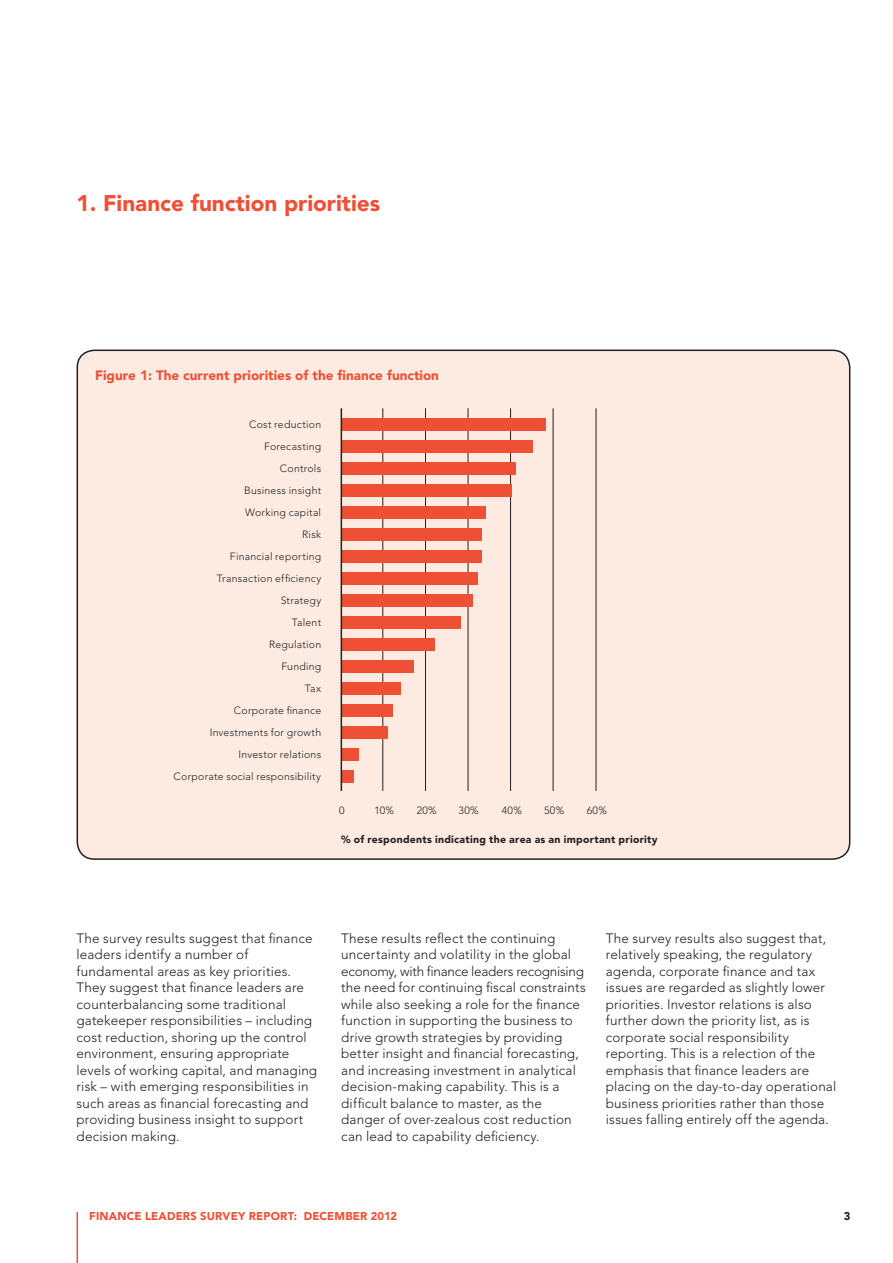
<style>
.page{position:relative;width:893px;height:1263px;background:#fff}
.page>*{position:absolute;margin:0;border:0;box-sizing:border-box;transform-origin:0 0}
.Heading_L1__Chapter{font:900 22.5px "Avenir LT Std";color:#ef4f34}
.body_text{font:300 13.5px/16.5px "Avenir LT Std";letter-spacing:.01em;color:#231f20}
.t1{font:900 13.5px "Avenir LT Std";color:#ef4f34}
.Footer_-_pub_title{font:900 11.25px "Avenir LT Std";letter-spacing:.015em;color:#ef4f34}
.t2{font:900 11.25px "Avenir LT Std";color:#231f20}
.table_text{font:300 10.5px "Avenir LT Std";letter-spacing:.02em;color:#231f20}
.table_text-2{font:900 10.5px "Avenir LT Std";letter-spacing:.025em;color:#231f20}
</style>
<div class="page">
<hr style="left:77px;top:1212px;width:1px;height:51px;background:#ef4f34">
<div style="left:77px;top:350px;width:773px;height:509px;background:#fdebe2;border-radius:17px"></div>
<hr style="left:425px;top:408px;width:1px;height:383px;background:#231f20">
<hr style="left:510px;top:408px;width:1px;height:383px;background:#231f20">
<hr style="left:553px;top:408px;width:1px;height:383px;background:#231f20">
<hr style="left:468px;top:408px;width:1px;height:383px;background:#231f20">
<hr style="left:383px;top:408px;width:1px;height:383px;background:#231f20">
<div style="left:341px;top:418px;width:204px;height:13px;background:#ef4f34"></div>
<div style="left:341px;top:440px;width:192px;height:13px;background:#ef4f34"></div>
<div style="left:341px;top:462px;width:175px;height:13px;background:#ef4f34"></div>
<div style="left:341px;top:484px;width:170px;height:13px;background:#ef4f34"></div>
<div style="left:341px;top:506px;width:145px;height:13px;background:#ef4f34"></div>
<div style="left:341px;top:528px;width:141px;height:13px;background:#ef4f34"></div>
<div style="left:341px;top:550px;width:141px;height:13px;background:#ef4f34"></div>
<div style="left:341px;top:572px;width:136px;height:13px;background:#ef4f34"></div>
<div style="left:341px;top:594px;width:132px;height:13px;background:#ef4f34"></div>
<div style="left:341px;top:616px;width:119px;height:13px;background:#ef4f34"></div>
<div style="left:341px;top:638px;width:94px;height:13px;background:#ef4f34"></div>
<div style="left:341px;top:660px;width:73px;height:13px;background:#ef4f34"></div>
<div style="left:341px;top:682px;width:60px;height:13px;background:#ef4f34"></div>
<div style="left:341px;top:704px;width:51px;height:13px;background:#ef4f34"></div>
<div style="left:341px;top:726px;width:47px;height:13px;background:#ef4f34"></div>
<div style="left:341px;top:748px;width:17px;height:13px;background:#ef4f34"></div>
<div style="left:341px;top:770px;width:13px;height:13px;background:#ef4f34"></div>
<hr style="left:341px;top:408px;width:1px;height:383px;background:#231f20">
<hr style="left:596px;top:408px;width:1px;height:383px;background:#231f20">
<p class="Heading_L1__Chapter" style="left:77px;top:190px;width:305px">1. Finance function priorities</p>
<p class="t1" style="left:95px;top:367px;width:345px">Figure 1: The current priorities of the finance function</p>
<p class="table_text" style="left:249px;top:418px;width:74px">Cost reduction</p>
<p class="table_text" style="left:264px;top:440px;width:59px">Forecasting</p>
<p class="table_text" style="left:280px;top:462px;width:43px">Controls</p>
<p class="table_text" style="left:244px;top:484px;width:78px">Business insight</p>
<p class="table_text" style="left:245px;top:506px;width:77px">Working capital</p>
<p class="table_text" style="left:302px;top:528px;width:20px">Risk</p>
<p class="table_text" style="left:230px;top:550px;width:93px">Financial reporting</p>
<p class="table_text" style="left:217px;top:572px;width:106px">Transaction efficiency</p>
<p class="table_text" style="left:281px;top:594px;width:42px">Strategy</p>
<p class="table_text" style="left:292px;top:616px;width:31px">Talent</p>
<p class="table_text" style="left:269px;top:638px;width:54px">Regulation</p>
<p class="table_text" style="left:281px;top:660px;width:41px">Funding</p>
<p class="table_text" style="left:305px;top:682px;width:18px">Tax</p>
<p class="table_text" style="left:234px;top:704px;width:89px">Corporate finance</p>
<p class="table_text" style="left:210px;top:726px;width:113px">Investments for growth</p>
<p class="table_text" style="left:239px;top:748px;width:84px">Investor relations</p>
<p class="table_text" style="left:174px;top:770px;width:149px">Corporate social responsibility</p>
<p class="table_text" style="left:339px;top:804px;width:7px">0</p>
<p class="table_text" style="left:374px;top:804px;width:21px">10%</p>
<p class="table_text" style="left:417px;top:804px;width:22px">20%</p>
<p class="table_text" style="left:459px;top:804px;width:22px">30%</p>
<p class="table_text" style="left:502px;top:804px;width:22px">40%</p>
<p class="table_text" style="left:544px;top:804px;width:22px">50%</p>
<p class="table_text" style="left:587px;top:804px;width:22px">60%</p>
<p class="table_text-2" style="left:341px;top:832px;width:318px">% of respondents indicating the area as an important priority</p>
<p class="body_text" style="left:77px;top:930px;width:242px">The survey results suggest that finance leaders identify a number of fundamental areas as key priorities.<br>They suggest that finance leaders are counterbalancing some traditional gatekeeper responsibilities – including cost reduction, shoring up the control environment, ensuring appropriate levels of working capital, and managing risk – with emerging responsibilities in such areas as financial forecasting and providing business insight to support decision making.</p>
<p class="body_text" style="left:341px;top:930px;width:246px">These results reflect the continuing uncertainty and volatility in the global economy, with finance leaders recognising the need for continuing fiscal constraints while also seeking a role for the finance function in supporting the business to drive growth strategies by providing better insight and financial forecasting, and increasing investment in analytical decision-making capability. This is a difficult balance to master, as the danger of over-zealous cost reduction can lead to capability deficiency.</p>
<p class="body_text" style="left:606px;top:930px;width:232px">The survey results also suggest that, relatively speaking, the regulatory agenda, corporate finance and tax issues are regarded as slightly lower priorities. Investor relations is also further down the priority list, as is corporate social responsibility reporting. This is a relection of the emphasis that finance leaders are placing on the day-to-day operational business priorities rather than those issues falling entirely off the agenda.</p>
<p class="Footer_-_pub_title" style="left:89px;top:1210px;width:309px">FINANCE LEADERS SURVEY REPORT: DECEMBER 2012</p>
<p class="t2" style="left:844px;top:1210px;width:8px">3</p>
</div>
